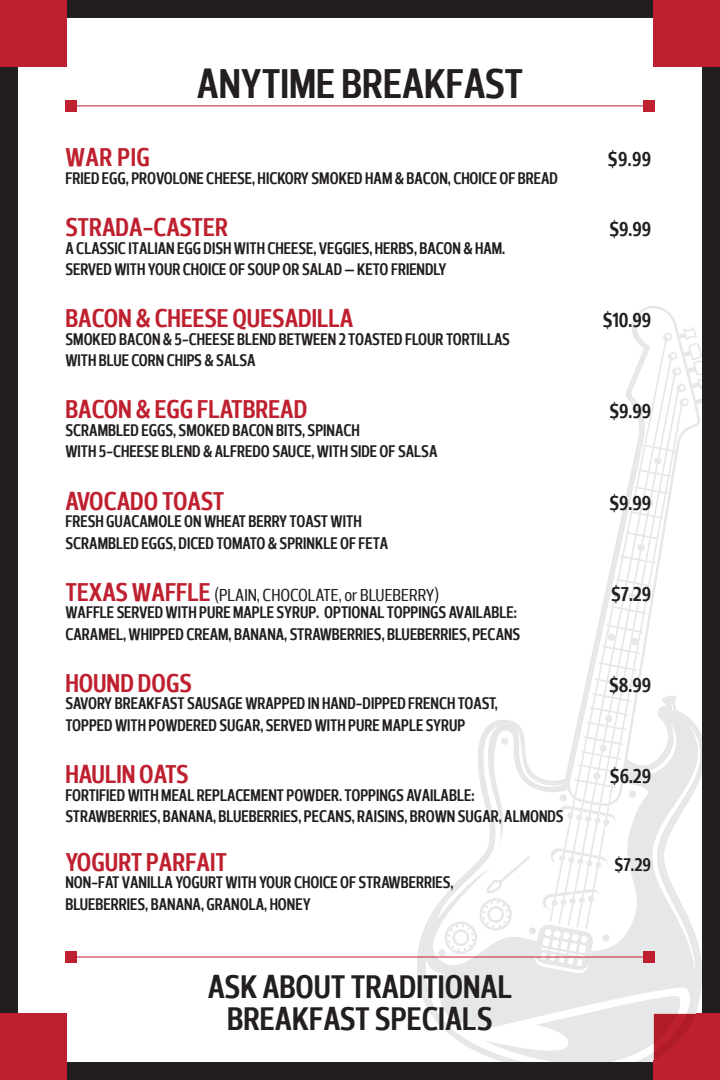
<style>
.page{position:relative;width:720px;height:1080px;background:#fff}
.page>*{position:absolute;margin:0;border:0;box-sizing:border-box;transform-origin:0 0}
.t1{font:700 condensed 42px "Prelo W01";color:#231f20}
.t2{font:700 condensed 33px/31.4px "Prelo W01";color:#231f20;text-align:center}
.t3{font:700 condensed 26px "Prelo W01";color:#bf202f}
.t4{font:700 condensed 20.25px "Prelo W01";color:#231f20}
.t5{font:700 condensed 18.5px "Prelo W01";color:#231f20}
.t6{font:500 condensed 17.5px "Prelo W01";color:#231f20}
.t7{font:700 condensed 17px/21.5px "Prelo W01";color:#231f20;scale:.95 1}
.s1{font-weight:700;font-size:26px;color:#bf202f}
</style>
<div class="page">
<div style="left:0;top:0;width:18px;height:1080px;background:#231f20"></div>
<div style="left:702px;top:0;width:18px;height:1080px;background:#231f20"></div>
<div style="left:18px;top:1062px;width:651px;height:18px;background:#231f20"></div>
<div style="left:18px;top:0;width:651px;height:18px;background:#231f20"></div>
<div style="left:0;top:1014px;width:66px;height:66px;background:#bf202f"></div>
<div style="left:0;top:0;width:66px;height:66px;background:#bf202f"></div>
<div style="left:654px;top:1014px;width:66px;height:66px;background:#bf202f"></div>
<div style="left:654px;top:0;width:66px;height:66px;background:#bf202f"></div>
<svg style="left:417px;top:904px;width:21px;height:119px"></svg>
<svg style="left:632px;top:306px;width:68px;height:130px"></svg>
<svg style="left:632px;top:341px;width:31px;height:19px"></svg>
<svg style="left:587px;top:360px;width:84px;height:318px"></svg>
<svg style="left:663px;top:327px;width:39px;height:80px"></svg>
<svg style="left:628px;top:593px;width:8px;height:7px"></svg>
<svg style="left:630px;top:486px;width:38px;height:33px"></svg>
<svg style="left:638px;top:444px;width:38px;height:33px"></svg>
<svg style="left:620px;top:532px;width:39px;height:32px"></svg>
<svg style="left:616px;top:579px;width:36px;height:8px"></svg>
<svg style="left:611px;top:606px;width:35px;height:8px"></svg>
<svg style="left:602px;top:625px;width:42px;height:29px"></svg>
<svg style="left:599px;top:662px;width:38px;height:9px"></svg>
<svg style="left:438px;top:678px;width:269px;height:402px"></svg>
<hr style="left:71px;top:957px;width:578px;height:1px;background:#bf202f">
<div style="left:65px;top:951px;width:12px;height:12px;background:#bf202f"></div>
<div style="left:643px;top:951px;width:12px;height:12px;background:#bf202f"></div>
<hr style="left:71px;top:105px;width:578px;height:1px;background:#bf202f">
<div style="left:65px;top:100px;width:12px;height:12px;background:#bf202f"></div>
<div style="left:643px;top:100px;width:12px;height:12px;background:#bf202f"></div>
<h1 class="t1" style="left:197px;top:62px;width:328px">ANYTIME BREAKFAST</h1>
<h3 class="t3" style="left:65px;top:144px;width:86px">WAR PIG</h3>
<p class="t4" style="left:608px;top:149px;width:45px">$9.99</p>
<p class="t7" style="left:65px;top:168px;width:520px">FRIED EGG, PROVOLONE CHEESE, HICKORY SMOKED HAM &amp; BACON, CHOICE OF BREAD</p>
<h3 class="t3" style="left:65px;top:213px;width:164px">STRADA-CASTER</h3>
<p class="t4" style="left:609px;top:218px;width:43px">$9.99</p>
<p class="t7" style="left:65px;top:237px;width:465px">A CLASSIC ITALIAN EGG DISH WITH CHEESE, VEGGIES, HERBS, BACON &amp; HAM.<br>SERVED WITH YOUR CHOICE OF SOUP OR SALAD — KETO FRIENDLY</p>
<h3 class="t3" style="left:65px;top:304px;width:290px">BACON &amp; CHEESE QUESADILLA</h3>
<p class="t4" style="left:603px;top:310px;width:50px">$10.99</p>
<p class="t7" style="left:65px;top:328px;width:470px">SMOKED BACON &amp; 5-CHEESE BLEND BETWEEN 2 TOASTED FLOUR TORTILLAS<br>WITH BLUE CORN CHIPS &amp; SALSA</p>
<h3 class="t3" style="left:65px;top:396px;width:244px">BACON &amp; EGG FLATBREAD</h3>
<p class="t4" style="left:609px;top:401px;width:43px">$9.99</p>
<p class="t7" style="left:65px;top:420px;width:393px">SCRAMBLED EGGS, SMOKED BACON BITS, SPINACH<br>WITH 5-CHEESE BLEND &amp; ALFREDO SAUCE, WITH SIDE OF SALSA</p>
<h3 class="t3" style="left:65px;top:487px;width:160px">AVOCADO TOAST</h3>
<p class="t4" style="left:609px;top:492px;width:43px">$9.99</p>
<p class="t7" style="left:65px;top:511px;width:341px">FRESH GUACAMOLE ON WHEAT BERRY TOAST WITH<br>SCRAMBLED EGGS, DICED TOMATO &amp; SPRINKLE OF FETA</p>
<p class="t6" style="left:65px;top:585px;width:375px"><span class="s1">TEXAS WAFFLE</span> (PLAIN, CHOCOLATE, or BLUEBERRY)</p>
<p class="t4" style="left:611px;top:583px;width:42px">$7.29</p>
<p class="t7" style="left:65px;top:602px;width:480px">WAFFLE SERVED WITH PURE MAPLE SYRUP. OPTIONAL TOPPINGS AVAILABLE:<br>CARAMEL, WHIPPED CREAM, BANANA, STRAWBERRIES, BLUEBERRIES, PECANS</p>
<h3 class="t3" style="left:65px;top:669px;width:128px">HOUND DOGS</h3>
<p class="t4" style="left:609px;top:674px;width:44px">$8.99</p>
<p class="t7" style="left:65px;top:693px;width:457px">SAVORY BREAKFAST SAUSAGE WRAPPED IN HAND-DIPPED FRENCH TOAST,<br>TOPPED WITH POWDERED SUGAR, SERVED WITH PURE MAPLE SYRUP</p>
<h3 class="t3" style="left:65px;top:760px;width:125px">HAULIN OATS</h3>
<p class="t4" style="left:610px;top:765px;width:43px">$6.29</p>
<p class="t7" style="left:65px;top:784px;width:526px">FORTIFIED WITH MEAL REPLACEMENT POWDER. TOPPINGS AVAILABLE:<br>STRAWBERRIES, BANANA, BLUEBERRIES, PECANS, RAISINS, BROWN SUGAR, ALMONDS</p>
<h3 class="t3" style="left:65px;top:848px;width:163px">YOGURT PARFAIT</h3>
<p class="t5" style="left:615px;top:855px;width:38px">$7.29</p>
<p class="t7" style="left:65px;top:872px;width:410px">NON-FAT VANILLA YOGURT WITH YOUR CHOICE OF STRAWBERRIES,<br>BLUEBERRIES, BANANA, GRANOLA, HONEY</p>
<h2 class="t2" style="left:208px;top:971px;width:306px">ASK ABOUT TRADITIONAL<br>BREAKFAST SPECIALS</h2>
</div>
